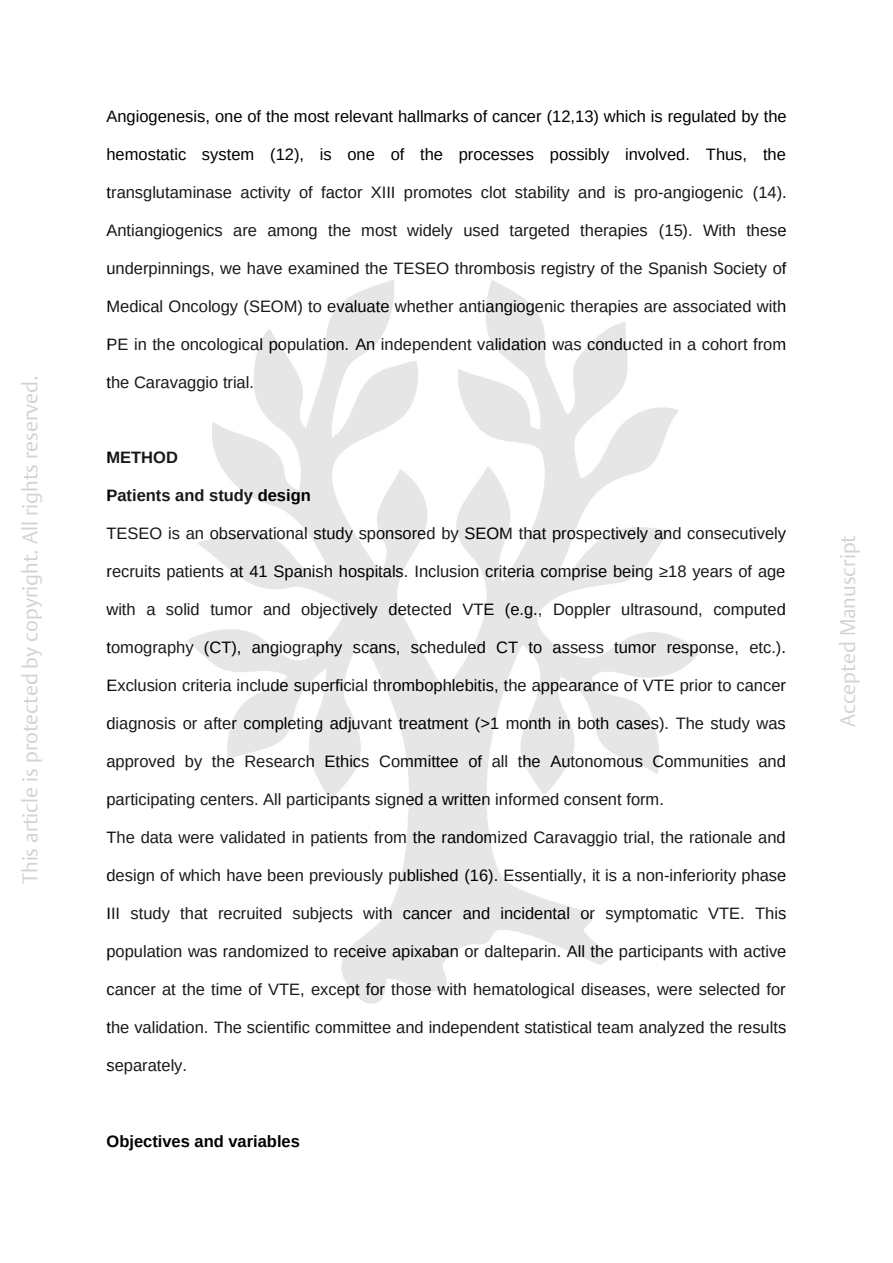
<style>
.page{position:relative;width:893px;height:1263px;background:#fff}
.page>*{position:absolute;margin:0;border:0;box-sizing:border-box;transform-origin:0 0}
.t1{font:300 21px "Thieme Argo 2011";color:#d1d2d4}
.t2{font:16.5px "Liberation Sans";color:#000}
.t3{font:700 16.5px "Liberation Sans";color:#000}
</style>
<div class="page">
<img style="left:188px;top:280px;width:511px;height:724px">
<p class="t1" style="left:16px;top:884px;width:510px;rotate:-90deg">This article is protected by copyright. All rights reserved.</p>
<p class="t2" style="left:106px;top:107px;width:682px">Angiogenesis, one of the most relevant hallmarks of cancer (12,13) which is regulated by the</p>
<p class="t2" style="left:106px;top:145px;width:681px">hemostatic system (12), is one of the processes possibly involved. Thus, the</p>
<p class="t2" style="left:106px;top:183px;width:682px">transglutaminase activity of factor XIII promotes clot stability and is pro-angiogenic (14).</p>
<p class="t2" style="left:106px;top:221px;width:682px">Antiangiogenics are among the most widely used targeted therapies (15). With these</p>
<p class="t2" style="left:106px;top:259px;width:681px">underpinnings, we have examined the TESEO thrombosis registry of the Spanish Society of</p>
<p class="t2" style="left:106px;top:297px;width:681px">Medical Oncology (SEOM) to evaluate whether antiangiogenic therapies are associated with</p>
<p class="t2" style="left:106px;top:335px;width:681px">PE in the oncological population. An independent validation was conducted in a cohort from</p>
<p class="t2" style="left:106px;top:373px;width:149px">the Caravaggio trial.</p>
<p class="t3" style="left:106px;top:448px;width:73px">METHOD</p>
<p class="t3" style="left:106px;top:486px;width:206px">Patients and study design</p>
<p class="t2" style="left:106px;top:524px;width:681px">TESEO is an observational study sponsored by SEOM that prospectively and consecutively</p>
<p class="t2" style="left:106px;top:562px;width:680px">recruits patients at 41 Spanish hospitals. Inclusion criteria comprise being ≥18 years of age</p>
<p class="t2" style="left:106px;top:600px;width:681px">with a solid tumor and objectively detected VTE (e.g., Doppler ultrasound, computed</p>
<p class="t2" style="left:106px;top:638px;width:681px">tomography (CT), angiography scans, scheduled CT to assess tumor response, etc.).</p>
<p class="t2" style="left:106px;top:676px;width:681px">Exclusion criteria include superficial thrombophlebitis, the appearance of VTE prior to cancer</p>
<p class="t2" style="left:106px;top:714px;width:681px">diagnosis or after completing adjuvant treatment (&gt;1 month in both cases). The study was</p>
<p class="t2" style="left:106px;top:752px;width:681px">approved by the Research Ethics Committee of all the Autonomous Communities and</p>
<p class="t2" style="left:106px;top:790px;width:559px">participating centers. All participants signed a written informed consent form.</p>
<p class="t2" style="left:106px;top:828px;width:681px">The data were validated in patients from the randomized Caravaggio trial, the rationale and</p>
<p class="t2" style="left:106px;top:866px;width:681px">design of which have been previously published (16). Essentially, it is a non-inferiority phase</p>
<p class="t2" style="left:106px;top:904px;width:681px">III study that recruited subjects with cancer and incidental or symptomatic VTE. This</p>
<p class="t2" style="left:106px;top:942px;width:681px">population was randomized to receive apixaban or dalteparin. All the participants with active</p>
<p class="t2" style="left:106px;top:980px;width:681px">cancer at the time of VTE, except for those with hematological diseases, were selected for</p>
<p class="t2" style="left:106px;top:1018px;width:681px">the validation. The scientific committee and independent statistical team analyzed the results</p>
<p class="t2" style="left:106px;top:1056px;width:82px">separately.</p>
<p class="t3" style="left:106px;top:1132px;width:195px">Objectives and variables</p>
<p class="t1" style="left:834px;top:727px;width:194px;rotate:-90deg">Accepted Manuscript</p>
</div>
